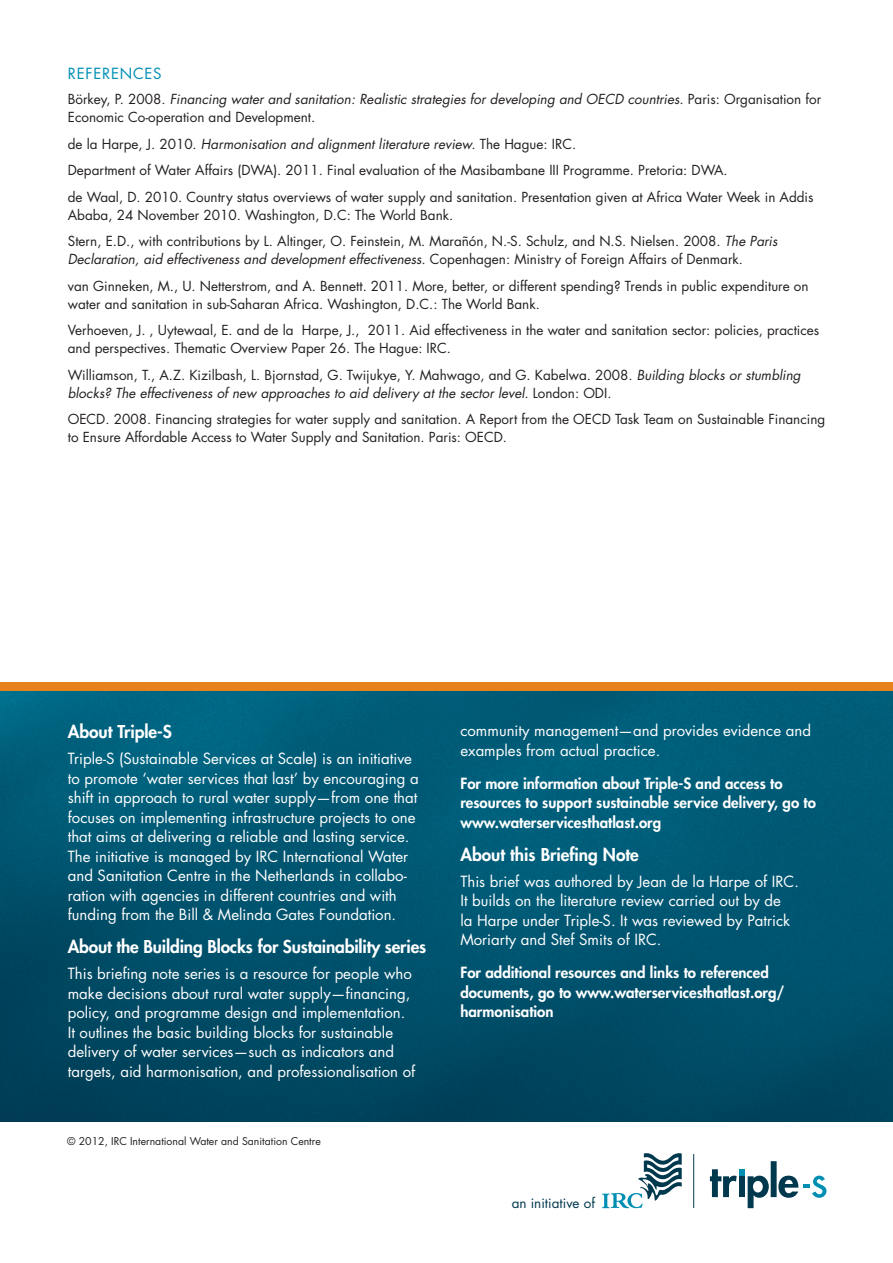
<style>
.page{position:relative;width:893px;height:1263px;background:#fff}
.page>*{position:absolute;margin:0;border:0;box-sizing:border-box;transform-origin:0 0}
.t1{font:800 17.25px "Futura Std";letter-spacing:-.01em;color:#fff}
.t2{font:15px/19.5px "Futura Std";color:#fff}
.t3{font:800 15px/19.5px "Futura Std";color:#fff}
.t4{font:15px "Futura Std";letter-spacing:.05em;color:#008fb3}
.t5{font:13.5px/26.5px "Futura Std";color:#231f20}
.t6{font:italic 13.5px/18px "Futura Std";color:#231f20}
.t7{font:13.5px "Futura Std";color:#00384e}
.t8{font:10.5px "Futura Std";color:#231f20}
.s1{font-style:normal}
.s2{font-style:italic}
</style>
<div class="page">
<img style="left:0;top:691px;width:893px;height:431px">
<div style="left:0;top:682px;width:893px;height:9px;background:#e6811b"></div>
<svg style="left:602px;top:1153px;width:80px;height:55px"></svg>
<svg style="left:710px;top:1161px;width:116px;height:47px"></svg>
<hr style="left:693px;top:1154px;width:1px;height:54px;background:#00384e">
<p class="t4" style="left:68px;top:64px;width:95px">REFEREnCES</p>
<p class="t6" style="left:68px;top:90px;width:755px"><span class="s1">Börkey, P. 2008.</span> Financing water and sanitation: Realistic strategies for developing and OECD countries. <span class="s1">Paris: organisation for<br>Economic Co-operation and Development.</span></p>
<p class="t5" style="left:68px;top:131px;width:747px">de la harpe, J. 2010. <span class="s2">Harmonisation and alignment literature review.</span> The hague: iRC.<br>Department of Water affairs (DWa). 2011. Final evaluation of the Masibambane iii Programme. Pretoria: DWa.<br>de Waal, D. 2010. Country status overviews of water supply and sanitation. Presentation given at africa Water Week in addis</p>
<p class="t5" style="left:68px;top:202px;width:711px">ababa, 24 november 2010. Washington, D.C: The World Bank.<br>Stern, E.D., with contributions by l. altinger, o. Feinstein, M. Marañón, n.-S. Schulz, and n.S. nielsen. 2008. <span class="s2">The Paris</span></p>
<p class="t5" style="left:68px;top:246px;width:742px"><span class="s2">Declaration, aid effectiveness and development effectiveness.</span> Copenhagen: Ministry of Foreign affairs of Denmark.<br>van ginneken, M., u. netterstrom, and a. Bennett. 2011. More, better, or different spending? Trends in public expenditure on</p>
<p class="t5" style="left:68px;top:291px;width:753px">water and sanitation in sub-Saharan africa. Washington, D.C.: The World Bank.<br>Verhoeven, J. , uytewaal, E. and de la harpe, J., 2011. aid effectiveness in the water and sanitation sector: policies, practices</p>
<p class="t5" style="left:68px;top:335px;width:734px">and perspectives. Thematic overview Paper 26. The hague: iRC.<br>Williamson, T., a.Z. kizilbash, l. Bjornstad, g. Twijukye, Y. Mahwago, and g. kabelwa. 2008. <span class="s2">Building blocks or stumbling</span></p>
<p class="t5" style="left:68px;top:380px;width:759px"><span class="s2">blocks? The effectiveness of new approaches to aid delivery at the sector level.</span> london: oDi.<br>oECD. 2008. Financing strategies for water supply and sanitation. a Report from the oECD Task Team on Sustainable Financing</p>
<p class="t5" style="left:68px;top:424px;width:441px">to Ensure affordable access to Water Supply and Sanitation. Paris: oECD.</p>
<p class="t1" style="left:68px;top:720px;width:106px">About Triple-S</p>
<p class="t2" style="left:68px;top:749px;width:352px">Triple-S (Sustainable Services at Scale) is an initiative to promote ‘water services that last’ by encouraging a shift in approach to rural water supply—from one that focuses on implementing infrastructure projects to one that aims at delivering a reliable and lasting service.<br>The initiative is managed by iRC international Water and Sanitation Centre in the netherlands in collabo&shy;ration with agencies in different countries and with funding from the Bill &amp; Melinda gates Foundation.</p>
<p class="t1" style="left:68px;top:936px;width:360px">About the Building Blocks for Sustainability series</p>
<p class="t2" style="left:68px;top:964px;width:349px">This briefing note series is a resource for people who make decisions about rural water supply—financing, policy, and programme design and implementation. it outlines the basic building blocks for sustainable delivery of water services—such as indicators and targets, aid harmonisation, and professionalisation of</p>
<p class="t8" style="left:67px;top:1134px;width:255px">© 2012, iRC international Water and Sanitation Centre</p>
<p class="t2" style="left:460px;top:721px;width:352px">community management—and provides evidence and examples from actual practice.</p>
<p class="t3" style="left:460px;top:773px;width:357px">For more information about Triple-S and access to resources to support sustainable service delivery, go to www.waterservicesthatlast.org</p>
<p class="t1" style="left:460px;top:843px;width:180px">About this Briefing Note</p>
<p class="t2" style="left:460px;top:872px;width:340px">This brief was authored by Jean de la harpe of iRC. it builds on the literature review carried out by de<br>la harpe under Triple-S. it was reviewed by Patrick Moriarty and Stef Smits of iRC.</p>
<p class="t3" style="left:460px;top:963px;width:326px">For additional resources and links to referenced documents, go to www.waterservicesthatlast.org/ harmonisation</p>
<p class="t7" style="left:512px;top:1194px;width:85px">an initiative of</p>
</div>
